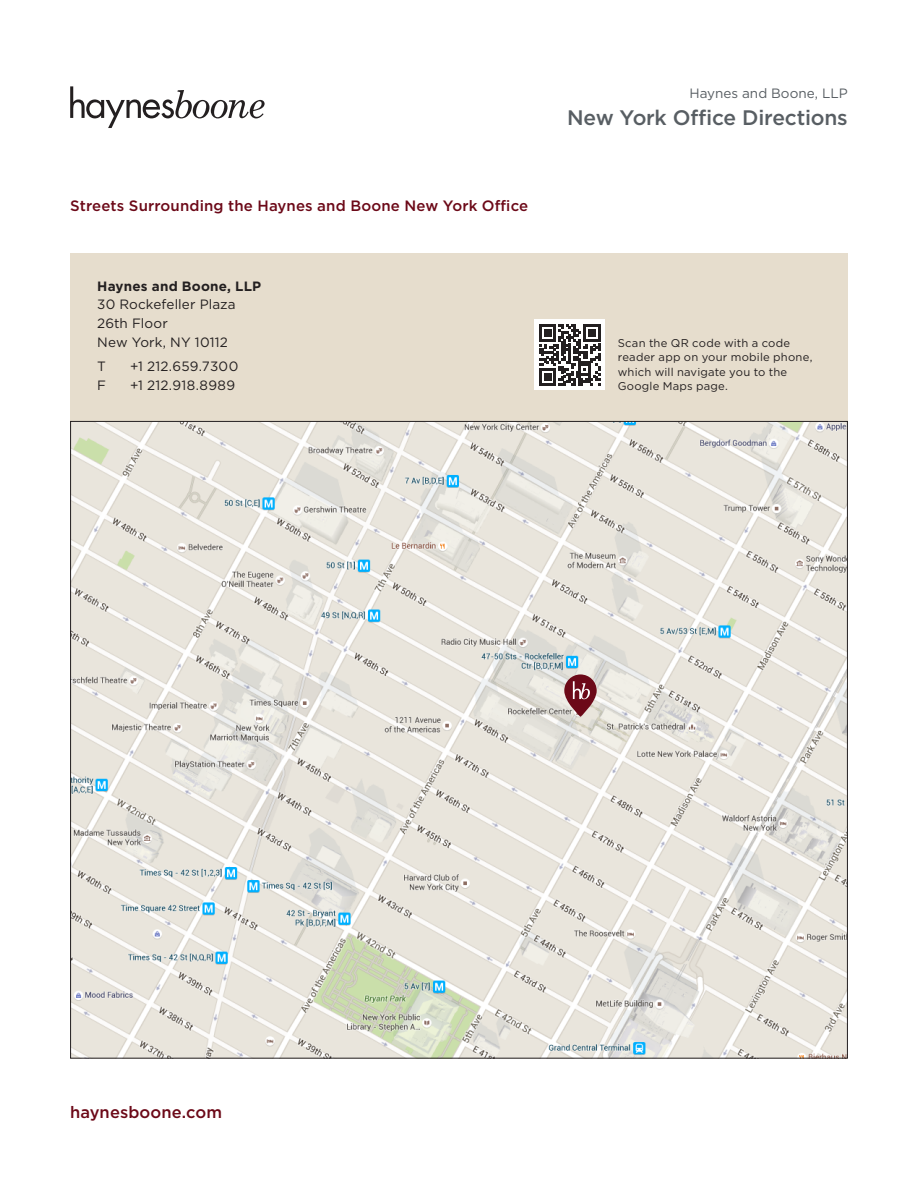
<style>
.page{position:relative;width:918px;height:1188px;background:#fff}
.page>*{position:absolute;margin:0;border:0;box-sizing:border-box;transform-origin:0 0}
.t1{font:500 21px "Gotham";letter-spacing:-.01em;color:#585e63}
.t2{font:500 16.5px "Gotham";letter-spacing:.005em;color:#6c0918}
.t3{font:500 15px "Gotham";letter-spacing:.01em;color:#6c0918}
.t4{font:13.5px/18.8px "Gotham";letter-spacing:.01em;color:#231f20}
.t5{font:700 13.5px "Gotham";letter-spacing:.015em;color:#231f20}
.t6{font:13.5px "Gotham";letter-spacing:.005em;color:#585e63}
.t7{font:11.25px/14.2px "Gotham";letter-spacing:.02em;color:#231f20}
</style>
<div class="page">
<svg style="left:70px;top:86px;width:195px;height:42px"></svg>
<div style="left:70px;top:253px;width:778px;height:169px;background:#e6ddcd"></div>
<img style="left:72px;top:423px;width:774px;height:633px">
<img style="left:415px;top:1058px;width:88px;height:1px">
<svg style="left:564px;top:674px;width:33px;height:43px"></svg>
<svg style="left:573px;top:681px;width:17px;height:18px"></svg>
<div style="left:535px;top:320px;width:70px;height:70px;background:#fff"></div>
<svg style="left:539px;top:324px;width:61px;height:62px"></svg>
<p class="t3" style="left:70px;top:196px;width:460px">Streets Surrounding the Haynes and Boone New York Office</p>
<p class="t5" style="left:97px;top:277px;width:165px">Haynes and Boone, LLP</p>
<p class="t4" style="left:97px;top:295px;width:140px">30 Rockefeller Plaza<br>26th Floor<br>New York, NY 10112</p>
<p class="t4" style="left:97px;top:356px;width:10px">T</p>
<p class="t4" style="left:130px;top:356px;width:110px">+1 212.659.7300</p>
<p class="t4" style="left:97px;top:375px;width:10px">F</p>
<p class="t4" style="left:130px;top:375px;width:107px">+1 212.918.8989</p>
<p class="t6" style="left:689px;top:84px;width:160px">Haynes and Boone, LLP</p>
<p class="t1" style="left:567px;top:104px;width:282px">New York Office Directions</p>
<p class="t7" style="left:618px;top:336px;width:196px">Scan the QR code with a code reader app on your mobile phone, which will navigate you to the<br>Google Maps page.</p>
<h2 class="t2" style="left:70px;top:1101px;width:153px">haynesboone.com</h2>
</div>
